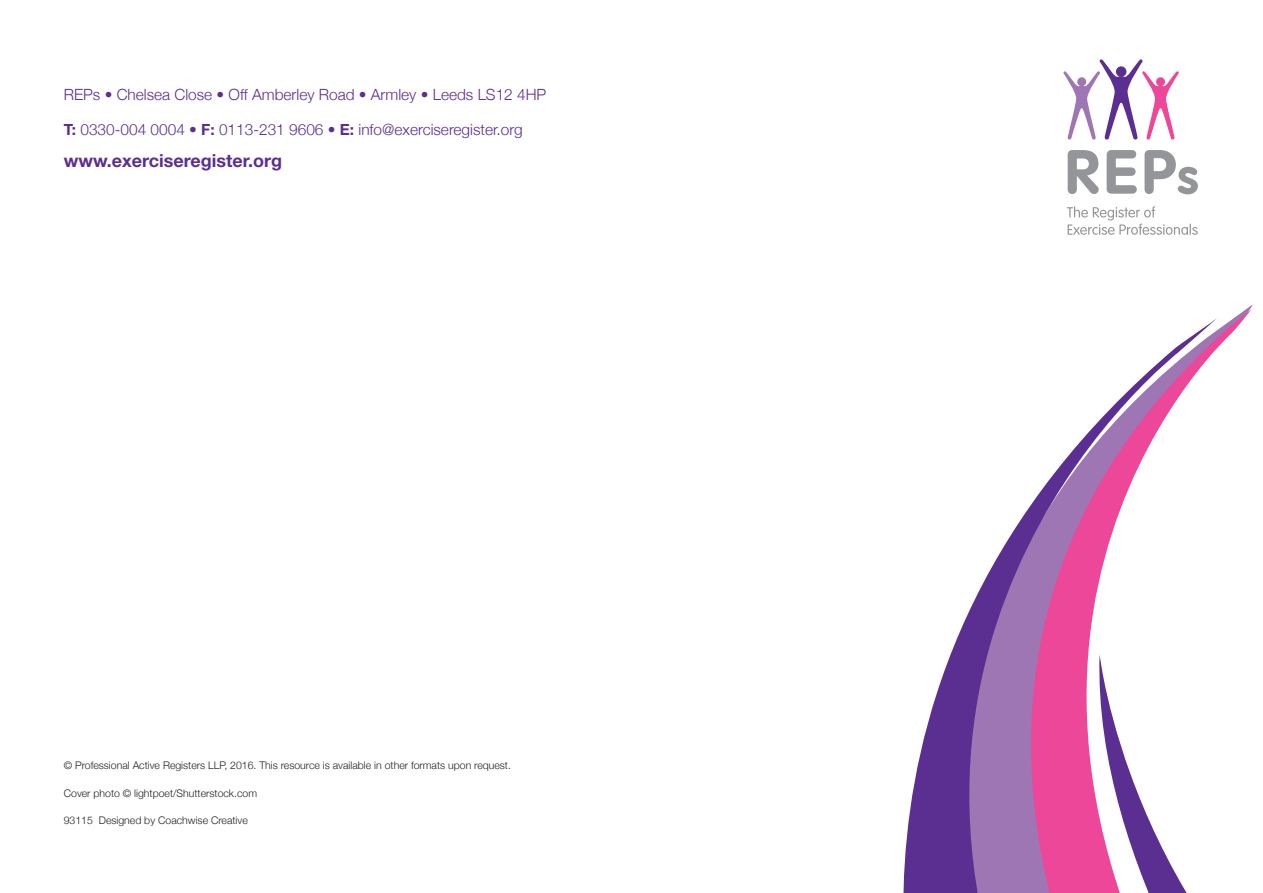
<style>
.page{position:relative;width:1263px;height:893px;background:#fff}
.page>*{position:absolute;margin:0;border:0;box-sizing:border-box;transform-origin:0 0}
.t1{font:700 18px "Helvetica Neue";color:#5b2e91}
.t2{font:300 15.45px "Helvetica Neue";color:#5b2e91}
.t3{font:300 10.5px "Helvetica Neue";color:#231f20}
.s1{font-weight:700}
</style>
<div class="page">
<svg style="left:903px;top:318px;width:314px;height:575px"></svg>
<svg style="left:1068px;top:150px;width:31px;height:44px"></svg>
<svg style="left:1107px;top:150px;width:30px;height:44px"></svg>
<svg style="left:1144px;top:150px;width:54px;height:44px"></svg>
<svg style="left:1067px;top:206px;width:131px;height:29px"></svg>
<svg style="left:1063px;top:59px;width:116px;height:81px"></svg>
<h2 class="t2" style="left:64px;top:85px;width:484px">REPs • Chelsea Close • Off Amberley Road • Armley • Leeds LS12 4HP</h2>
<h2 class="t2" style="left:64px;top:120px;width:461px"><span class="s1">T:</span> 0330-004 0004 • <span class="s1">F:</span> 0113-231 9606 • <span class="s1">E:</span> info@exerciseregister.org</h2>
<h1 class="t1" style="left:64px;top:154px;width:220px">www.exerciseregister.org</h1>
<p class="t3" style="left:64px;top:759px;width:449px">© Professional Active Registers LLP, 2016. This resource is available in other formats upon request.</p>
<p class="t3" style="left:64px;top:786px;width:195px">Cover photo © lightpoet/Shutterstock.com</p>
<p class="t3" style="left:64px;top:814px;width:186px">93115 Designed by Coachwise Creative</p>
</div>
